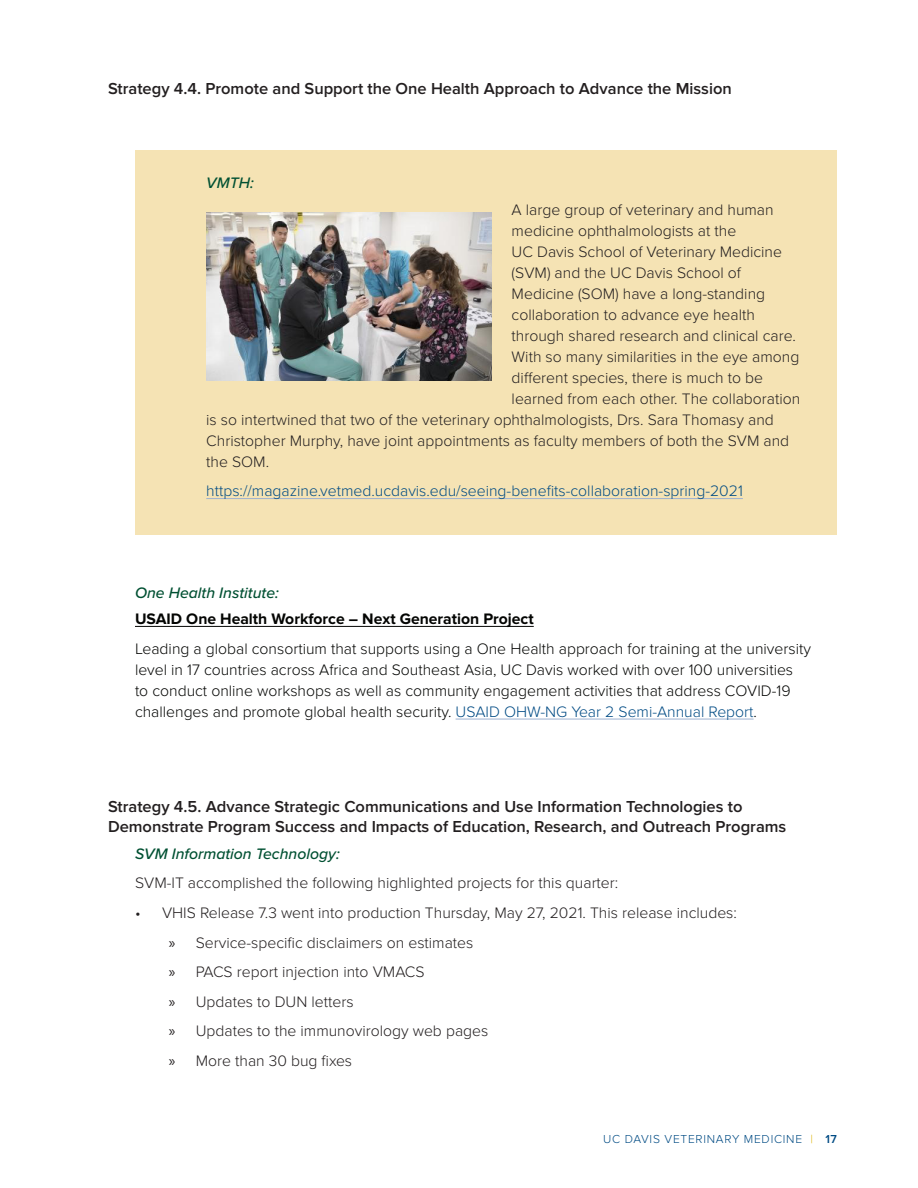
<style>
.page{position:relative;width:918px;height:1188px;background:#fff}
.page>*{position:absolute;margin:0;border:0;box-sizing:border-box;transform-origin:0 0}
.S_Subhead2{font:600 16.5px/20.2px "Proxima Nova";color:#231f20}
.S_body_outline2{font:300 15.75px "Proxima Nova";color:#231f20}
.S_body_outline2-2{font:300 15.75px/21px "Proxima Nova";color:#040503}
.S_body_outline2-3{font:300 15.75px "Proxima Nova";color:#004b84}
.S_body_outline2-4{font:700 15.75px "Proxima Nova";color:#040503}
.S_body_outline2-5{font:italic 500 15.75px "Proxima Nova";color:#005032}
.S_body_outline1{font:italic 500 15.75px "Proxima Nova";color:#005032}
.t1{font:300 12px "Proxima Nova";letter-spacing:.06em;color:#004b84}
.s1{color:#004b84}
.s2{font-family:"Myriad Pro";font-weight:400}
.s3{color:#ddb207}
.s4{font-weight:600}
</style>
<div class="page">
<hr style="left:135px;top:626px;width:399px;height:1px;background:#040503">
<hr style="left:456px;top:719px;width:298px;height:1px;background:#9eb1d0">
<div style="left:135px;top:150px;width:702px;height:385px;background:#f5e3b4"></div>
<hr style="left:206px;top:498px;width:537px;height:1px;background:#9eb1d0">
<img style="left:207px;top:213px;width:284px;height:167px">
<p class="S_Subhead2" style="left:108px;top:79px;width:625px">Strategy 4.4. Promote and Support the One Health Approach to Advance the Mission</p>
<p class="S_body_outline1" style="left:206px;top:174px;width:49px">VMTH:</p>
<p class="S_body_outline2" style="left:512px;top:201px;width:264px">A large group of veterinary and human</p>
<p class="S_body_outline2" style="left:512px;top:222px;width:226px">medicine ophthalmologists at the</p>
<p class="S_body_outline2" style="left:512px;top:243px;width:272px">UC Davis School of Veterinary Medicine</p>
<p class="S_body_outline2" style="left:512px;top:264px;width:231px">(SVM) and the UC Davis School of</p>
<p class="S_body_outline2" style="left:512px;top:285px;width:255px">Medicine (SOM) have a long-standing</p>
<p class="S_body_outline2" style="left:512px;top:306px;width:245px">collaboration to advance eye health</p>
<p class="S_body_outline2" style="left:512px;top:327px;width:286px">through shared research and clinical care.</p>
<p class="S_body_outline2" style="left:512px;top:348px;width:289px">With so many similarities in the eye among</p>
<p class="S_body_outline2" style="left:512px;top:369px;width:253px">different species, there is much to be</p>
<p class="S_body_outline2" style="left:512px;top:390px;width:290px">learned from each other. The collaboration</p>
<p class="S_body_outline2" style="left:206px;top:411px;width:569px">is so intertwined that two of the veterinary ophthalmologists, Drs. Sara Thomasy and</p>
<p class="S_body_outline2" style="left:206px;top:432px;width:585px">Christopher Murphy, have joint appointments as faculty members of both the SVM and</p>
<p class="S_body_outline2" style="left:206px;top:453px;width:64px">the SOM.</p>
<p class="S_body_outline2-3" style="left:206px;top:482px;width:538px">https://magazine.vetmed.ucdavis.edu/seeing-benefits-collaboration-spring-2021</p>
<p class="S_body_outline1" style="left:135px;top:584px;width:145px">One Health Institute:</p>
<p class="S_body_outline2-4" style="left:135px;top:610px;width:400px">USAID One Health Workforce – Next Generation Project</p>
<p class="S_body_outline2-2" style="left:135px;top:639px;width:677px">Leading a global consortium that supports using a One Health approach for training at the university level in 17 countries across Africa and Southeast Asia, UC Davis worked with over 100 universities<br>to conduct online workshops as well as community engagement activities that address COVID-19 challenges and promote global health security. <span class="s1">USAID OHW-NG Year 2 Semi-Annual Report</span>.</p>
<p class="S_Subhead2" style="left:108px;top:797px;width:680px">Strategy 4.5. Advance Strategic Communications and Use Information Technologies to<br>Demonstrate Program Success and Impacts of Education, Research, and Outreach Programs</p>
<p class="S_body_outline2-5" style="left:135px;top:845px;width:206px">SVM Information Technology:</p>
<p class="S_body_outline2" style="left:135px;top:874px;width:485px">SVM-IT accomplished the following highlighted projects for this quarter:</p>
<p class="S_body_outline2" style="left:135px;top:904px;width:603px">• VHIS Release 7.3 went into production Thursday, May 27, 2021. This release includes:</p>
<p class="S_body_outline2" style="left:169px;top:933px;width:306px"><span class="s2">»</span> Service-specific disclaimers on estimates</p>
<p class="S_body_outline2" style="left:169px;top:963px;width:257px"><span class="s2">»</span> PACS report injection into VMACS</p>
<p class="S_body_outline2" style="left:169px;top:993px;width:186px"><span class="s2">»</span> Updates to DUN letters</p>
<p class="S_body_outline2" style="left:169px;top:1022px;width:321px"><span class="s2">»</span> Updates to the immunovirology web pages</p>
<p class="S_body_outline2" style="left:169px;top:1052px;width:185px"><span class="s2">»</span> More than 30 bug fixes</p>
<p class="t1" style="left:603px;top:1133px;width:235px">UC DAVIS VETERINARY MEDICINE <span class="s3">|</span> <span class="s4">17</span></p>
</div>
